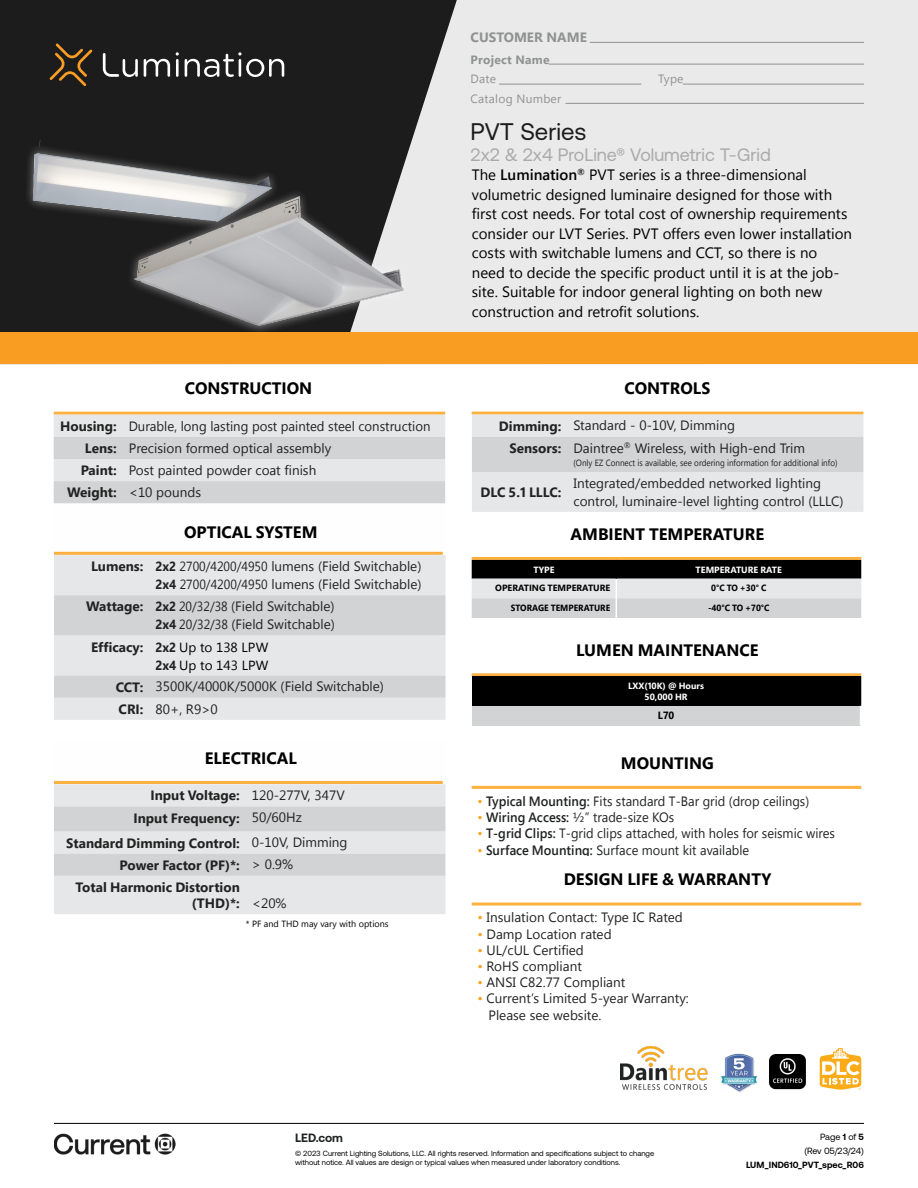
<style>
.page{position:relative;width:918px;height:1188px;background:#fff}
.page>*{position:absolute;margin:0;border:0;box-sizing:border-box;transform-origin:0 0}
.t1{font:24px "Aeonik";color:#1c1c1c}
.t2{font:18px "Aeonik";color:#aaa}
.t3{font:700 16.5px "Segoe Pro";color:#000}
.t4{font:15px/19.5px "Segoe UI";color:#000}
.t5{font:13.5px/18px "Segoe UI";color:#212322}
.t6{font:13.5px "Segoe UI";color:#212322;scale:.95 1}
.t7{font:700 13.5px/22.2px "Segoe Pro";color:#212322}
.t8{font:700 13.5px "Segoe UI";color:#909191}
.t9{font:13.2px/18px "Segoe UI";color:#000;text-align:right}
.t10{font:12px "Segoe UI";letter-spacing:.02em;color:#909191}
.t11{font:700 12px "Segoe UI";letter-spacing:.02em;color:#909191}
.t12{font:700 12px "Aeonik";color:#202322}
.t13{font:700 10.5px "Segoe Pro";color:#000;scale:.95 1}
.t14{font:9px "Segoe UI";color:#212322;scale:.9 1}
.t15{font:700 9px/10.5px "Segoe Pro";color:#fff;text-align:center}
.t16{font:700 9px "Segoe Pro";color:#000;scale:.95 1}
.t17{font:9px "Segoe UI";color:#000}
.t18{font:700 9px "Aeonik";color:#000}
.t19{font:9px/14.1px "Aeonik";letter-spacing:-.005em;color:#000;text-align:right}
.t20{font:700 9px "Segoe Pro";color:#000}
.t21{font:7.5px/9.8px "Aeonik";color:#000}
.s1{font-family:"Segoe Pro";font-weight:600}
.s2{font-family:"Segoe Pro";font-weight:700}
.s3{font-family:"Segoe Pro";font-weight:700;font-size:13.2px}
.s4{font-size:13.2px}
.s5{font-family:"Segoe Pro";font-weight:700;font-size:13.5px;color:#212322}
.s6{font-family:"Segoe Pro";font-weight:700;color:#212322}
.s7{font-family:"Segoe UI";font-weight:400}
.s8{color:#ff9f19}
.s9{font-weight:700}
</style>
<div class="page">
<div style="left:0;top:0;width:918px;height:365px;background:#e9eae9"></div>
<svg style="left:0;top:0;width:461px;height:332px;background:#3b3b3b"></svg>
<hr style="left:549px;top:64px;width:315px;height:1px;background:#909191">
<hr style="left:499px;top:84px;width:142px;height:1px;background:#909191">
<hr style="left:683px;top:84px;width:181px;height:1px;background:#909191">
<hr style="left:566px;top:103px;width:298px;height:1px;background:#909191">
<svg style="left:144px;top:59px;width:26px;height:18px"></svg>
<hr style="left:176px;top:59px;width:3px;height:18px;background:#fff">
<svg style="left:176px;top:52px;width:3px;height:4px"></svg>
<svg style="left:185px;top:52px;width:99px;height:25px"></svg>
<svg style="left:103px;top:53px;width:35px;height:24px"></svg>
<svg style="left:50px;top:44px;width:42px;height:42px;background:#49361d"></svg>
<hr style="left:54px;top:1123px;width:810px;height:1px;background:#000">
<img style="left:54px;top:1133px;width:122px;height:22px">
<hr style="left:54px;top:552px;width:389px;height:3px;background:#fbb040">
<div style="left:54px;top:555px;width:392px;height:165px;background:#e6e7e8"></div>
<svg style="left:54px;top:595px;width:392px;height:103px;background:#d9dbdc"></svg>
<hr style="left:54px;top:412px;width:391px;height:3px;background:#fbb040">
<hr style="left:472px;top:412px;width:391px;height:3px;background:#fbb040">
<hr style="left:472px;top:557px;width:389px;height:3px;background:#fbb040">
<svg style="left:472px;top:560px;width:389px;height:58px;background:#959697"></svg>
<hr style="left:472px;top:673px;width:389px;height:3px;background:#fbb040">
<div style="left:472px;top:676px;width:389px;height:30px;background:#000"></div>
<div style="left:472px;top:706px;width:389px;height:19px;background:#d1d3d4"></div>
<svg style="left:860px;top:706px;width:1px;height:19px"></svg>
<hr style="left:54px;top:781px;width:389px;height:3px;background:#fbb040">
<div style="left:54px;top:784px;width:391px;height:130px;background:#e6e7e8"></div>
<svg style="left:54px;top:806px;width:391px;height:70px;background:#d8d9da"></svg>
<hr style="left:472px;top:786px;width:389px;height:3px;background:#fbb040">
<hr style="left:472px;top:903px;width:389px;height:3px;background:#fbb040">
<img style="left:620px;top:1047px;width:88px;height:43px">
<img style="left:721px;top:1053px;width:36px;height:39px">
<div style="left:23px;top:133px;width:256px;height:98px;background:#1c1c1c"></div>
<img style="left:28px;top:140px;width:247px;height:77px">
<img style="left:769px;top:1054px;width:37px;height:36px">
<svg style="left:472px;top:415px;width:391px;height:97px;background:#dedfe0"></svg>
<svg style="left:54px;top:415px;width:391px;height:88px;background:#dbddde"></svg>
<div style="left:126px;top:187px;width:286px;height:148px;background:#fff;opacity:.5"></div>
<img style="left:130px;top:194px;width:275px;height:138px">
<div style="left:0;top:332px;width:918px;height:32px;background:#f99c22"></div>
<svg style="left:820px;top:1048px;width:41px;height:42px"></svg>
<hr style="left:590px;top:42px;width:274px;height:1px;background:#909191">
<p class="t8" style="left:471px;top:24px;width:118px">CUSTOMER NAME</p>
<p class="t11" style="left:471px;top:48px;width:81px">Project Name</p>
<p class="t10" style="left:471px;top:71px;width:27px">Date</p>
<p class="t10" style="left:658px;top:71px;width:27px">Type</p>
<p class="t10" style="left:471px;top:90px;width:92px">Catalog Number</p>
<h1 class="t1" style="left:471px;top:118px;width:117px">PVT Series</h1>
<h2 class="t2" style="left:471px;top:145px;width:302px">2x2 &amp; 2x4 ProLine® Volumetric T-Grid</h2>
<p class="t4" style="left:472px;top:165px;width:382px">The <span class="s1">Lumination</span><sup>®</sup> PVT series is a three-dimensional volumetric designed luminaire designed for those with first cost needs. For total cost of ownership requirements consider our LVT Series. PVT offers even lower installation costs with switchable lumens and CCT, so there is no need to decide the specific product until it is at the job&shy;site. Suitable for indoor general lighting on both new construction and retrofit solutions.</p>
<p class="t3" style="left:185px;top:377px;width:129px">CONSTRUCTION</p>
<p class="t3" style="left:625px;top:377px;width:87px">CONTROLS</p>
<p class="t5" style="left:60px;top:416px;width:372px"><span class="s2">Housing:</span> Durable, long lasting post painted steel construction</p>
<p class="t5" style="left:85px;top:438px;width:248px"><span class="s2">Lens:</span> Precision formed optical assembly</p>
<p class="t5" style="left:81px;top:460px;width:237px"><span class="s2">Paint:</span> Post painted powder coat finish</p>
<p class="t5" style="left:67px;top:483px;width:136px"><span class="s2">Weight:</span> &lt;10 pounds</p>
<p class="t3" style="left:184px;top:520px;width:135px">OPTICAL SYSTEM</p>
<p class="t5" style="left:91px;top:557px;width:332px;text-align:right"><span class="s2">Lumens:</span> <span class="s3">2x2</span> <span class="s4">2700/4200/4950</span> lumens (Field Switchable)<br><span class="s3">2x4</span> <span class="s4">2700/4200/4950</span> lumens (Field Switchable)</p>
<p class="t5" style="left:86px;top:597px;width:250px;text-align:right"><span class="s2">Wattage:</span> <span class="s3">2x2</span> <span class="s4">20/32/38</span> (Field Switchable)<br><span class="s3">2x4</span> <span class="s4">20/32/38</span> (Field Switchable)</p>
<p class="t9" style="left:91px;top:637px;width:179px"><span class="s5">Efficacy:</span> <span class="s6">2x2</span> Up to 138 LPW<br><span class="s6">2x4</span> Up to 143 LPW</p>
<p class="t5" style="left:116px;top:675px;width:270px;line-height:22.2px"><span class="s2">CCT:</span> 3500K/4000K/5000K (Field Switchable)<br><span class="s2">CRI:</span> 80+, R9&gt;0</p>
<p class="t3" style="left:205px;top:746px;width:94px">ELECTRICAL</p>
<p class="t7" style="left:133px;top:784px;width:213px;text-indent:17px">Input Voltage: <span class="s7">120-277V, 347V<br></span>Input Frequency: <span class="s7">50/60Hz</span></p>
<p class="t7" style="left:66px;top:831px;width:283px">Standard Dimming Control: <span class="s7">0-10V, Dimming</span></p>
<p class="t7" style="left:120px;top:854px;width:175px">Power Factor (PF)*: <span class="s7">&gt; 0.9%</span></p>
<p class="t7" style="left:76px;top:876px;width:166px">Total Harmonic Distortion</p>
<p class="t7" style="left:192px;top:892px;width:96px">(THD)*: <span class="s7">&lt;20%</span></p>
<p class="t17" style="left:246px;top:918px;width:144px">* PF and THD may vary with options</p>
<p class="t5" style="left:510px;top:414px;width:297px;line-height:22.2px;text-indent:-11px"><span class="s2">Dimming:</span> Standard - 0-10V, Dimming<br><span class="s2">Sensors:</span> Daintree<sup>®</sup> Wireless, with High-end Trim</p>
<p class="t14" style="left:574px;top:457px;width:295px">(Only EZ Connect is available, see ordering information for additional info)</p>
<p class="t7" style="left:481px;top:481px;width:82px">DLC 5.1 LLLC:</p>
<p class="t5" style="left:574px;top:474px;width:272px">Integrated/embedded networked lighting control, luminaire-level lighting control (LLLC)</p>
<p class="t3" style="left:571px;top:522px;width:195px">AMBIENT TEMPERATURE</p>
<p class="t15" style="left:533px;top:564px;width:23px">TYPE</p>
<p class="t15" style="left:696px;top:564px;width:88px">TEMPERATURE RATE</p>
<p class="t20" style="left:495px;top:582px;width:117px">OPERATING TEMPERATURE</p>
<p class="t16" style="left:711px;top:582px;width:60px">0°C TO +30° C</p>
<p class="t16" style="left:511px;top:602px;width:106px">STORAGE TEMPERATURE</p>
<p class="t16" style="left:708px;top:602px;width:66px">-40°C TO +70°C</p>
<p class="t3" style="left:576px;top:638px;width:184px">LUMEN MAINTENANCE</p>
<p class="t15" style="left:628px;top:680px;width:78px">LXX(10K) @ Hours<br>50,000 HR</p>
<p class="t13" style="left:658px;top:708px;width:19px">L70</p>
<p class="t3" style="left:621px;top:751px;width:94px">MOUNTING</p>
<p class="t6" style="left:477px;top:792px;width:351px"><span class="s8">•</span> <span class="s1">Typical Mounting:</span> Fits standard T-Bar grid (drop ceilings)</p>
<p class="t6" style="left:477px;top:808px;width:209px"><span class="s8">•</span> <span class="s1">Wiring Access:</span> ½” trade-size KOs</p>
<p class="t6" style="left:477px;top:824px;width:378px"><span class="s8">•</span> <span class="s1">T-grid Clips:</span> T-grid clips attached, with holes for seismic wires</p>
<p class="t6" style="left:477px;top:840px;width:288px"><span class="s8">•</span> <span class="s1">Surface Mounting:</span> Surface mount kit available</p>
<p class="t3" style="left:564px;top:868px;width:209px">DESIGN LIFE &amp; WARRANTY</p>
<p class="t5" style="left:477px;top:908px;width:207px"><span class="s8">•</span> Insulation Contact: Type IC Rated</p>
<p class="t5" style="left:477px;top:924px;width:136px"><span class="s8">•</span> Damp Location rated</p>
<p class="t5" style="left:477px;top:940px;width:108px"><span class="s8">•</span> UL/cUL Certified</p>
<p class="t5" style="left:477px;top:957px;width:106px"><span class="s8">•</span> RoHS compliant</p>
<p class="t5" style="left:477px;top:973px;width:149px"><span class="s8">•</span> ANSI C82.77 Compliant</p>
<p class="t5" style="left:488px;top:990px;width:202px;line-height:16.2px;text-indent:-11px"><span class="s8">•</span> Current’s Limited 5-year Warranty:<br>Please see website.</p>
<p class="t12" style="left:295px;top:1131px;width:49px">LED.com</p>
<p class="t21" style="left:295px;top:1148px;width:361px">© 2023 Current Lighting Solutions, LLC. All rights reserved. Information and specifications subject to change without notice. All values are design or typical values when measured under laboratory conditions.</p>
<p class="t19" style="left:804px;top:1130px;width:61px">Page <span class="s9">1</span> of <span class="s9">5 </span>(Rev 05/23/24)</p>
<p class="t18" style="left:746px;top:1160px;width:119px">LUM_IND610_PVT_spec_R06</p>
</div>
